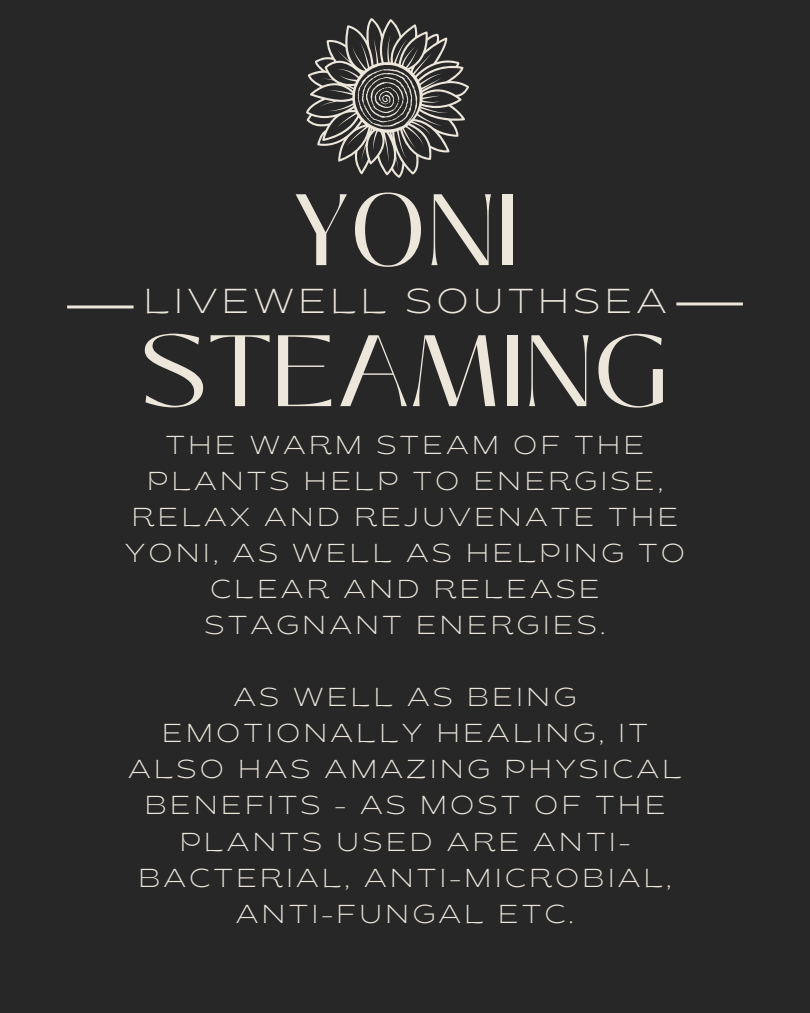
<style>
.page{position:relative;width:810px;height:1013px;background:#fff}
.page>*{position:absolute;margin:0;border:0;box-sizing:border-box;transform-origin:0 0}
.t1{font:100.9px/140.9px "Black Mango";color:#ece6db;text-align:center}
.t2{font:200 semi-expanded 34.6px "Brice";letter-spacing:.115em;color:#ece6db}
.t3{font:200 semi-expanded 25.9px/36px "Brice";letter-spacing:.115em;color:#ece6db;text-align:center}
</style>
<div class="page">
<div style="left:0;top:0;width:810px;height:1012px;background:#272727"></div>
<hr style="left:67px;top:305px;width:67px;height:3px;background:#ece6db">
<hr style="left:676px;top:302px;width:67px;height:3px;background:#ece6db">
<svg style="left:306px;top:18px;width:163px;height:160px"></svg>
<p class="t1" style="left:141px;top:160px;width:529px">YONI<br>STEAMING</p>
<p class="t3" style="left:125px;top:430px;width:562px">THE WARM STEAM OF THE<br>PLANTS HELP TO ENERGISE,<br>RELAX AND REJUVENATE THE<br>YONI, AS WELL AS HELPING TO<br>CLEAR AND RELEASE<br>STAGNANT ENERGIES.</p>
<p class="t2" style="left:143px;top:287px;width:525px">LIVEWELL SOUTHSEA</p>
<p class="t3" style="left:128px;top:682px;width:555px">AS WELL AS BEING<br>EMOTIONALLY HEALING, IT<br>ALSO HAS AMAZING PHYSICAL<br>BENEFITS - AS MOST OF THE<br>PLANTS USED ARE ANTI-<br>BACTERIAL, ANTI-MICROBIAL,<br>ANTI-FUNGAL ETC.</p>
</div>
